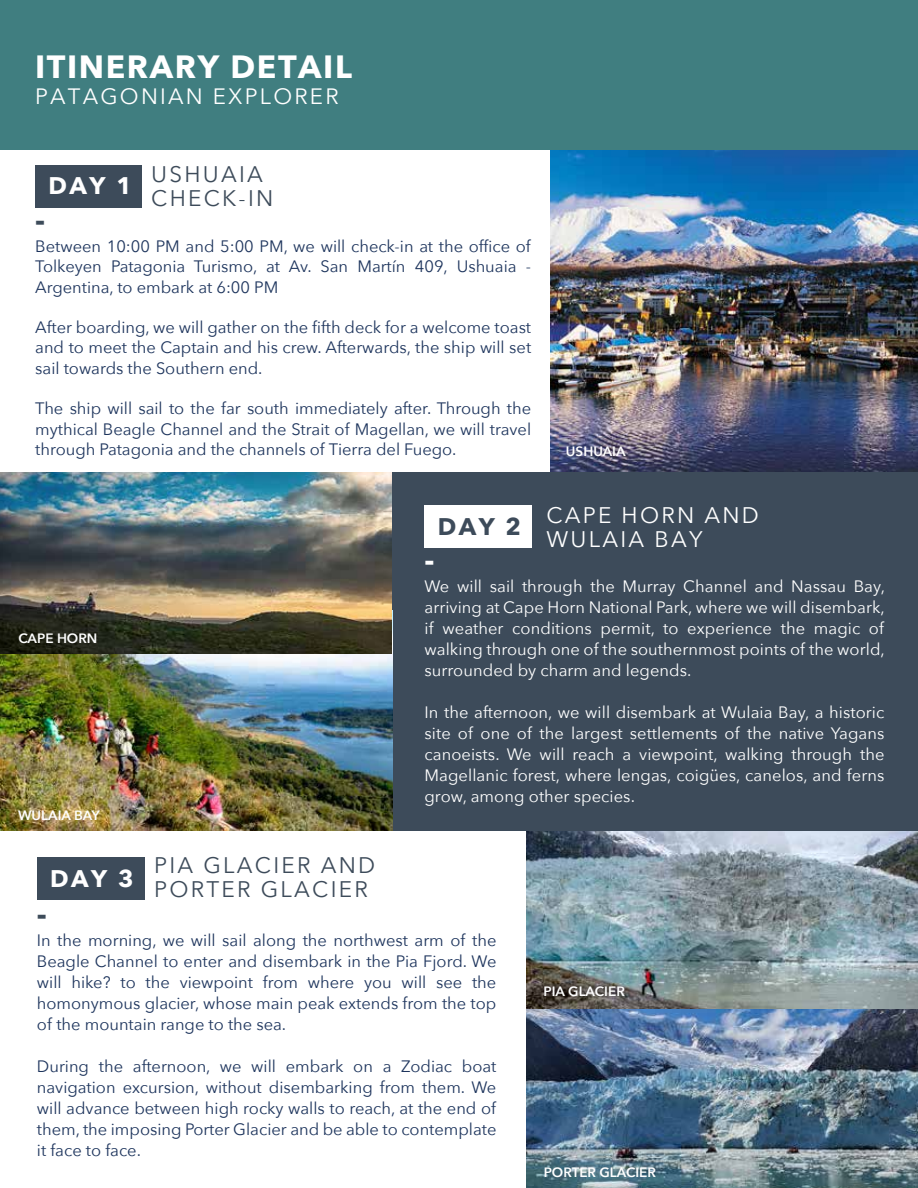
<style>
.page{position:relative;width:918px;height:1188px;background:#fff}
.page>*{position:absolute;margin:0;border:0;box-sizing:border-box;transform-origin:0 0}
.t1{font:700 32.1px "Avenir Next";letter-spacing:.05em;color:#fff}
.t2{font:700 31.2px "Avenir Next";color:#3d4b5a}
.t3{font:700 31.2px "Avenir Next";color:#fff}
.t4{font:700 24px "Avenir Next";letter-spacing:.1em;color:#fff}
.t5{font:700 24px "Avenir Next";color:#3d4b5a}
.t6{font:22.5px/24px "Avenir Next";letter-spacing:.1em;color:#3d4b5a}
.t7{font:22.5px/24px "Avenir Next";letter-spacing:.1em;color:#fff}
.t8{font:22.2px "Avenir Next";letter-spacing:.1em;color:#fff}
.t9{font:16.5px/21px "Avenir Next";color:#1e355d;text-align:justify}
.t10{font:16.5px/21px "Avenir Next";letter-spacing:.005em;color:#fff;text-align:justify}
.t11{font:600 13.5px "Avenir Next";color:#fff}
</style>
<div class="page">
<img style="left:526px;top:831px;width:392px;height:178px">
<img style="left:526px;top:1009px;width:392px;height:179px">
<img style="left:551px;top:149px;width:367px;height:323px">
<div style="left:0;top:0;width:918px;height:149px;background:#407e80"></div>
<div style="left:35px;top:165px;width:107px;height:43px;background:#3d4b5a"></div>
<div style="left:367px;top:472px;width:551px;height:359px;background:#3d4b5a"></div>
<div style="left:424px;top:505px;width:107px;height:43px;background:#fff"></div>
<img style="left:0;top:653px;width:392px;height:178px">
<img style="left:0;top:472px;width:392px;height:181px">
<div style="left:37px;top:858px;width:108px;height:42px;background:#3d4b5a"></div>
<h1 class="t1" style="left:35px;top:39px;width:318px">ITINERARY DETAIL</h1>
<h3 class="t8" style="left:35px;top:78px;width:305px">PATAGONIAN EXPLORER</h3>
<h3 class="t4" style="left:49px;top:165px;width:85px">DAY 1</h3>
<h3 class="t6" style="left:151px;top:161px;width:123px">USHUAIA<br>CHECK-IN</h3>
<h2 class="t2" style="left:35px;top:193px;width:11px">-</h2>
<p class="t9" style="left:35px;top:235px;width:497px;line-height:20.5px">Between 10:00 PM and 5:00 PM, we will check-in at the office of Tolkeyen Patagonia Turismo, at Av. San Martín 409, Ushuaia - Argentina, to embark at 6:00 PM</p>
<p class="t9" style="left:35px;top:316px;width:497px;line-height:20.5px">After boarding, we will gather on the fifth deck for a welcome toast and to meet the Captain and his crew. Afterwards, the ship will set sail towards the Southern end.</p>
<p class="t9" style="left:35px;top:397px;width:497px;line-height:20.5px">The ship will sail to the far south immediately after. Through the mythical Beagle Channel and the Strait of Magellan, we will travel through Patagonia and the channels of Tierra del Fuego.</p>
<p class="t11" style="left:566px;top:440px;width:61px">USHUAIA</p>
<p class="t11" style="left:18px;top:627px;width:81px">CAPE HORN</p>
<p class="t11" style="left:18px;top:804px;width:83px">WULAIA BAY</p>
<h3 class="t4" style="left:50px;top:858px;width:85px">DAY 3</h3>
<h3 class="t6" style="left:154px;top:852px;width:222px">PIA GLACIER AND<br>PORTER GLACIER</h3>
<h3 class="t5" style="left:438px;top:505px;width:85px">DAY 2</h3>
<h3 class="t7" style="left:546px;top:503px;width:214px">CAPE HORN AND<br>WULAIA BAY</h3>
<h2 class="t3" style="left:424px;top:533px;width:11px">-</h2>
<p class="t10" style="left:424px;top:575px;width:462px">We will sail through the Murray Channel and Nassau Bay, arriving at Cape Horn National Park, where we will disembark, if weather conditions permit, to experience the magic of walking through one of the southernmost points of the world, surrounded by charm and legends.</p>
<p class="t10" style="left:424px;top:701px;width:462px">In the afternoon, we will disembark at Wulaia Bay, a historic site of one of the largest settlements of the native Yagans canoeists. We will reach a viewpoint, walking through the Magellanic forest, where lengas, coigües, canelos, and ferns grow, among other species.</p>
<h2 class="t2" style="left:37px;top:887px;width:11px">-</h2>
<p class="t9" style="left:37px;top:929px;width:461px">In the morning, we will sail along the northwest arm of the Beagle Channel to enter and disembark in the Pia Fjord. We will hike? to the viewpoint from where you will see the homonymous glacier, whose main peak extends from the top of the mountain range to the sea.</p>
<p class="t9" style="left:37px;top:1055px;width:461px">During the afternoon, we will embark on a Zodiac boat navigation excursion, without disembarking from them. We will advance between high rocky walls to reach, at the end of them, the imposing Porter Glacier and be able to contemplate it face to face.</p>
<p class="t11" style="left:544px;top:980px;width:83px">PIA GLACIER</p>
<p class="t11" style="left:544px;top:1161px;width:114px">PORTER GLACIER</p>
</div>
